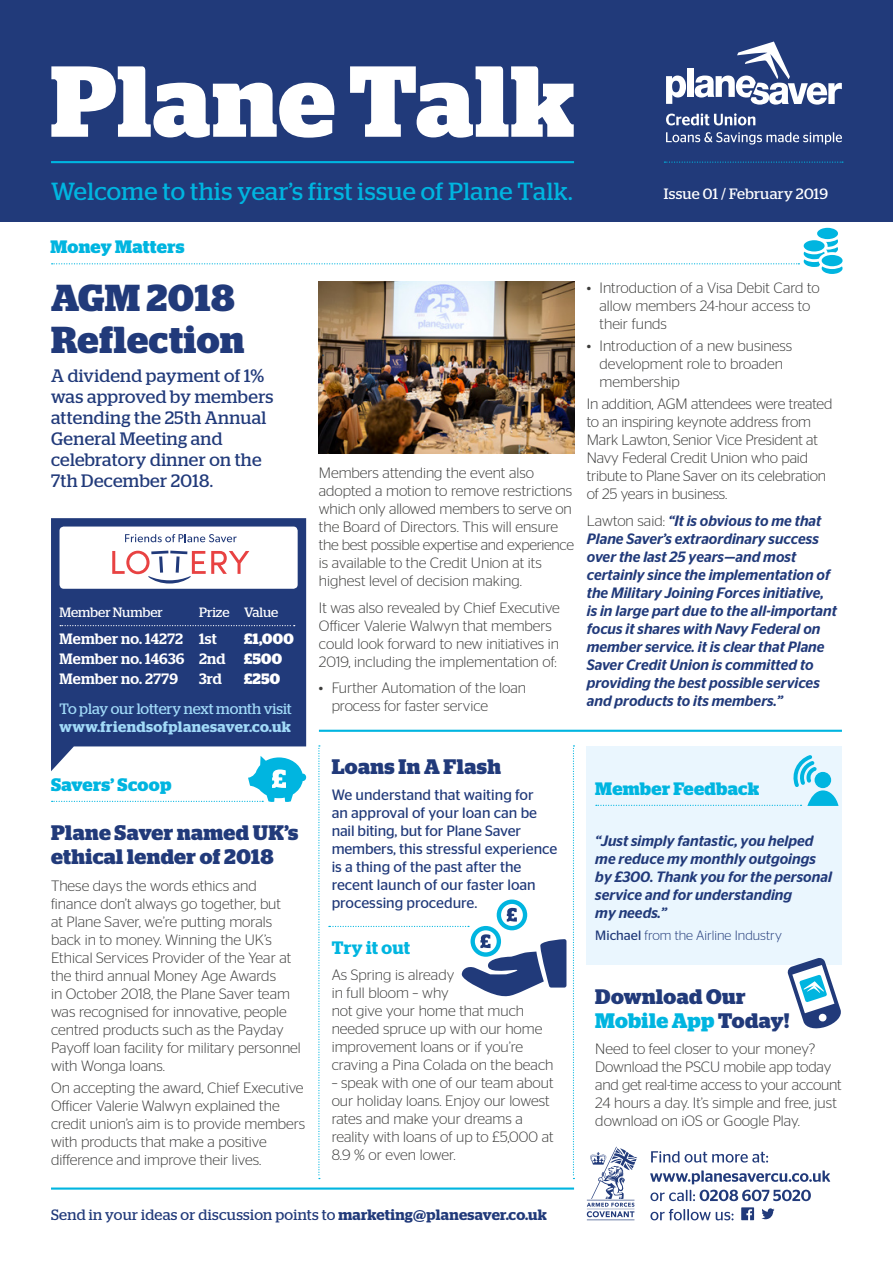
<style>
.page{position:relative;width:893px;height:1263px;background:#fff}
.page>*{position:absolute;margin:0;border:0;box-sizing:border-box;transform-origin:0 0}
.Subhead_1{font:700 100.5px "Stag";letter-spacing:.015em;color:#fff}
.t1{font:700 37.5px/42px "Stag";letter-spacing:.02em;color:#213a7a}
.t2{font:24.75px "Stag";letter-spacing:.015em;color:#00b5e0}
.t3{font:700 21px/24px "Stag";letter-spacing:.02em;color:#213a7a}
.Intro_para{font:18px/21px "Stag";letter-spacing:.02em;color:#213a7a}
.t4{font:700 18px "Stag";letter-spacing:.015em;color:#00b5e0}
.t5{font:600 18px "Stag";letter-spacing:.015em;color:#00b5e0}
.t6{font:300 15px/18px "Stag Sans";color:#3c3c3b}
.t7{font:italic 500 15px/18px "Stag Sans";color:#213a7a}
.t8{font:15px/18px "Stag Sans";color:#213a7a}
.t9{font:15px "Stag";letter-spacing:.02em;color:#213a7a}
.t10{font:15px/18px "Stag";letter-spacing:-.005em;color:#a1daf8}
.t11{font:500 15px "Stag";letter-spacing:.02em;color:#fff}
.t12{font:15px "Stag";letter-spacing:.02em;color:#fff}
.t13{font:700 15px "Stag";letter-spacing:.02em;color:#fff}
.t14{font:300 13.5px "Stag Sans";color:#213a7a}
.t15{font:13.5px "Stag";color:#fff}
.s1{font-weight:700}
.s2{font-weight:600}
.s3{font-weight:300;font-style:normal;color:#3c3c3b}
.s4{font-weight:400}
.s5{color:#00b5e0}
</style>
<div class="page">
<div style="left:587px;top:746px;width:255px;height:219px;background:#eaf6fe"></div>
<div style="left:0;top:0;width:893px;height:221px;background:#213a7a"></div>
<div style="left:687px;top:68px;width:7px;height:29px;background:#fff"></div>
<svg style="left:666px;top:76px;width:20px;height:28px"></svg>
<svg style="left:695px;top:42px;width:147px;height:63px"></svg>
<svg style="left:666px;top:113px;width:89px;height:12px"></svg>
<svg style="left:666px;top:132px;width:176px;height:13px"></svg>
<svg style="left:651px;top:1151px;width:117px;height:11px"></svg>
<svg style="left:650px;top:1209px;width:83px;height:11px"></svg>
<svg style="left:650px;top:1190px;width:161px;height:11px"></svg>
<svg style="left:650px;top:1170px;width:180px;height:14px"></svg>
<svg style="left:761px;top:1208px;width:13px;height:11px"></svg>
<svg style="left:741px;top:1207px;width:13px;height:13px"></svg>
<svg style="left:587px;top:1147px;width:50px;height:73px"></svg>
<hr style="left:51px;top:161px;width:523px;height:2px;background:#00b5e0">
<hr style="left:319px;top:730px;width:523px;height:2px;background:#00b5e0">
<svg style="left:664px;top:162px;width:179px;height:1px"></svg>
<img style="left:319px;top:282px;width:255px;height:171px">
<div style="left:51px;top:518px;width:255px;height:253px;background:#213a7a"></div>
<hr style="left:51px;top:1187px;width:523px;height:2px;background:#00b5e0">
<svg style="left:60px;top:625px;width:235px;height:1px"></svg>
<svg style="left:52px;top:756px;width:254px;height:46px"></svg>
<svg style="left:52px;top:228px;width:790px;height:46px"></svg>
<div style="left:60px;top:526px;width:238px;height:63px;background:#fff;border-radius:4px"></div>
<svg style="left:125px;top:534px;width:112px;height:8px"></svg>
<svg style="left:112px;top:551px;width:137px;height:32px"></svg>
<svg style="left:596px;top:755px;width:242px;height:51px"></svg>
<svg style="left:318px;top:745px;width:2px;height:434px"></svg>
<svg style="left:573px;top:745px;width:1px;height:434px"></svg>
<svg style="left:787px;top:958px;width:54px;height:71px"></svg>
<svg style="left:329px;top:899px;width:237px;height:98px"></svg>
<p class="Subhead_1" style="left:50px;top:43px;width:525px">Plane Talk</p>
<p class="t2" style="left:51px;top:177px;width:523px">Welcome to this year’s first issue of Plane Talk.</p>
<p class="t12" style="left:664px;top:185px;width:166px">Issue 01 / February 2019</p>
<p class="t4" style="left:50px;top:236px;width:136px">Money Matters</p>
<p class="t1" style="left:51px;top:277px;width:195px">AGM 2018<br>Reflection</p>
<p class="Intro_para" style="left:51px;top:365px;width:224px">A dividend payment of 1% was approved by members attending the 25th Annual<br>General Meeting and celebratory dinner on the<br>7th December 2018.</p>
<p class="t15" style="left:60px;top:605px;width:105px">Member Number</p>
<p class="t15" style="left:199px;top:605px;width:81px">Prize Value</p>
<p class="t11" style="left:60px;top:630px;width:159px">Member no. 14272 1st</p>
<p class="t13" style="left:244px;top:630px;width:51px">£1,000</p>
<p class="t11" style="left:60px;top:650px;width:224px">Member no. 14636 2nd <span class="s1">£500</span></p>
<p class="t11" style="left:60px;top:670px;width:120px">Member no. 2779</p>
<p class="t11" style="left:199px;top:670px;width:24px">3rd</p>
<p class="t13" style="left:244px;top:670px;width:38px">£250</p>
<p class="t10" style="left:60px;top:700px;width:234px">To play our lottery next month visit <span class="s2">www.friendsofplanesaver.co.uk</span></p>
<p class="t6" style="left:319px;top:464px;width:257px">Members attending the event also adopted a motion to remove restrictions which only allowed members to serve on the Board of Directors. This will ensure the best possible expertise and experience is available to the Credit Union at its highest level of decision making.</p>
<p class="t6" style="left:319px;top:598px;width:242px">It was also revealed by Chief Executive Officer Valerie Walwyn that members could look forward to new initiatives in 2019, including the implementation of:</p>
<p class="t6" style="left:332px;top:679px;width:196px;text-indent:-13px">• Further Automation of the loan process for faster service</p>
<p class="t6" style="left:600px;top:278px;width:222px;text-indent:-13px">• Introduction of a Visa Debit Card to allow members 24-hour access to their funds</p>
<p class="t6" style="left:600px;top:336px;width:194px;text-indent:-13px">• Introduction of a new business development role to broaden membership</p>
<p class="t6" style="left:587px;top:395px;width:247px">In addition, AGM attendees were treated to an inspiring keynote address from Mark Lawton, Senior Vice President at Navy Federal Credit Union who paid tribute to Plane Saver on its celebration of 25 years in business.</p>
<p class="t7" style="left:587px;top:511px;width:252px"><span class="s3">Lawton said:</span> “It is obvious to me that Plane Saver’s extraordinary success over the last 25 years—and most certainly since the implementation of the Military Joining Forces initiative, is in large part due to the all-important focus it shares with Navy Federal on member service. it is clear that Plane Saver Credit Union is committed to providing the best possible services and products to its members.”</p>
<p class="t3" style="left:332px;top:754px;width:171px">Loans In A Flash</p>
<p class="t8" style="left:332px;top:786px;width:227px">We understand that waiting for<br>an approval of your loan can be nail biting, but for Plane Saver members, this stressful experience is a thing of the past after the recent launch of our faster loan processing procedure.</p>
<p class="t5" style="left:332px;top:937px;width:80px">Try it out</p>
<p class="t6" style="left:332px;top:965px;width:223px">As Spring is already<br>in full bloom – why<br>not give your home that much needed spruce up with our home improvement loans or if you’re craving a Pina Colada on the beach</p>
<p class="t6" style="left:332px;top:1073px;width:223px">– speak with one of our team about our holiday loans. Enjoy our lowest rates and make your dreams a reality with loans of up to £5,000 at<br>8.9 % or even lower.</p>
<p class="t4" style="left:51px;top:774px;width:122px">Savers’ Scoop</p>
<p class="t4" style="left:595px;top:778px;width:165px">Member Feedback</p>
<p class="t3" style="left:51px;top:821px;width:249px">Plane Saver named UK’s ethical lender of 2018</p>
<p class="t6" style="left:51px;top:876px;width:251px">These days the words ethics and finance don’t always go together, but<br>at Plane Saver, we’re putting morals back in to money. Winning the UK’s Ethical Services Provider of the Year at the third annual Money Age Awards<br>in October 2018, the Plane Saver team was recognised for innovative, people centred products such as the Payday Payoff loan facility for military personnel with Wonga loans.</p>
<p class="t6" style="left:51px;top:1078px;width:256px">On accepting the award, Chief Executive Officer Valerie Walwyn explained the credit union’s aim is to provide members with products that make a positive difference and improve their lives.</p>
<p class="t7" style="left:595px;top:831px;width:238px">“Just simply fantastic, you helped me reduce my monthly outgoings by £300. Thank you for the personal service and for understanding<br>my needs.”</p>
<p class="t14" style="left:595px;top:928px;width:188px"><span class="s4">Michael</span> from the Airline Industry</p>
<p class="t3" style="left:595px;top:984px;width:195px">Download Our<br><span class="s5">Mobile App</span> Today!</p>
<p class="t6" style="left:595px;top:1040px;width:248px">Need to feel closer to your money?<br>Download the PSCU mobile app today and get real-time access to your account 24 hours a day. It’s simple and free, just download on iOS or Google Play.</p>
<p class="t9" style="left:51px;top:1206px;width:497px">Send in your ideas or discussion points to <span class="s2">marketing@planesaver.co.uk</span></p>
</div>
